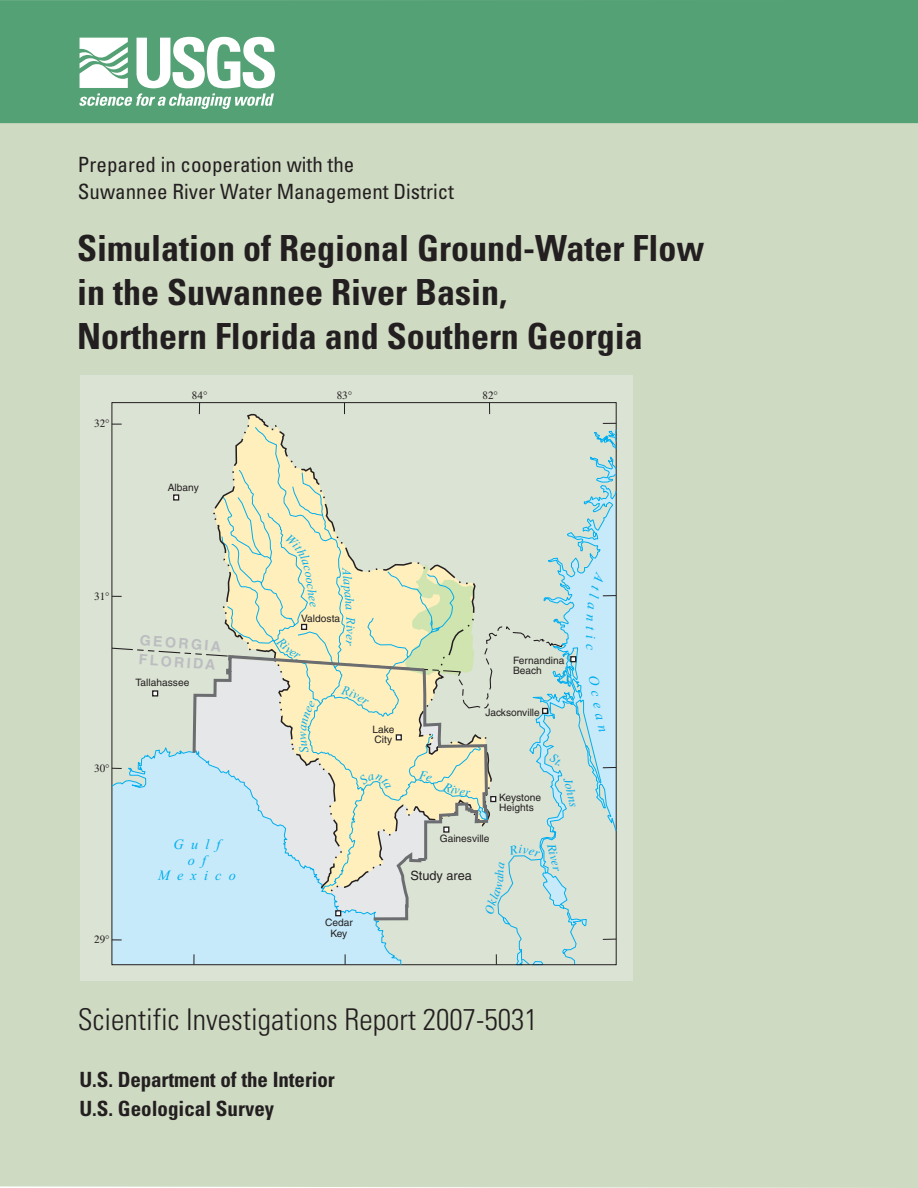
<style>
.page{position:relative;width:918px;height:1188px;background:#fff}
.page>*{position:absolute;margin:0;border:0;box-sizing:border-box;transform-origin:0 0}
.t1{font:700 condensed 36px/44px "Univers";color:#231f20}
.t2{font:300 condensed 30px "Univers";color:#231f20}
.t3{font:condensed 21px/26px "Univers";color:#231f20}
.t4{font:700 condensed 21px/28.7px "Univers";color:#231f20}
.t5{font:700 14.25px/18.9px "Helvetica";color:#bcbdc0}
.t6{font:italic 14.25px/15.5px "Times New Roman";letter-spacing:.505em;color:#00aeef;text-align:center}
.t7{font:12.75px "Helvetica";color:#231f20}
.t8{font:italic 12.6px "Times";color:#00aeef}
.t9{font:italic 12.6px "Times New Roman";color:#00aeef}
.t10{font:10.2px/10.2px "Helvetica";color:#231f20}
</style>
<div class="page">
<div style="left:0;top:123px;width:918px;height:1065px;background:#cfdac2"></div>
<div style="left:80px;top:375px;width:553px;height:605px;background:#dbe3d4"></div>
<div style="left:0;top:0;width:918px;height:123px;background:#53a174"></div>
<svg style="left:603px;top:423px;width:12px;height:1px"></svg>
<svg style="left:111px;top:429px;width:506px;height:536px"></svg>
<svg style="left:172px;top:494px;width:8px;height:7px"></svg>
<svg style="left:210px;top:413px;width:283px;height:121px"></svg>
<svg style="left:79px;top:37px;width:196px;height:72px"></svg>
<svg style="left:483px;top:402px;width:14px;height:12px"></svg>
<svg style="left:193px;top:402px;width:14px;height:12px"></svg>
<svg style="left:111px;top:420px;width:11px;height:8px"></svg>
<svg style="left:337px;top:402px;width:15px;height:12px"></svg>
<svg style="left:111px;top:534px;width:505px;height:431px"></svg>
<h3 class="t3" style="left:78px;top:154px;width:378px">Prepared in cooperation with the<br>Suwannee River Water Management District</h3>
<h1 class="t1" style="left:77px;top:230px;width:629px">Simulation of Regional Ground-Water Flow in the Suwannee River Basin,<br>Northern Florida and Southern Georgia</h1>
<p class="t10" style="left:168px;top:483px;width:33px">Albany</p>
<h3 class="t5" style="left:140px;top:632px;width:83px;rotate:4deg">GEORGIA<br>FLORIDA</h3>
<p class="t10" style="left:136px;top:679px;width:55px">Tallahassee</p>
<h3 class="t6" style="left:158px;top:838px;width:79px">Gulf<br>o f<br>Mexico</h3>
<p class="t9" style="left:315px;top:583px;width:25px;rotate:81deg">chee</p>
<p class="t10" style="left:301px;top:614px;width:40px">Valdosta</p>
<p class="t9" style="left:297px;top:740px;width:10px;rotate:-90deg">w</p>
<p class="t9" style="left:355px;top:628px;width:7px;rotate:90deg">v</p>
<p class="t10" style="left:325px;top:918px;width:29px;text-align:center">Cedar<br>Key</p>
<p class="t10" style="left:372px;top:725px;width:23px">Lake<br>City</p>
<p class="t10" style="left:513px;top:656px;width:53px">Fernandina<br>Beach</p>
<p class="t10" style="left:486px;top:708px;width:56px">Jacksonville</p>
<p class="t10" style="left:499px;top:793px;width:43px">Keystone<br>Heights</p>
<p class="t8" style="left:573px;top:777px;width:31px;rotate:76deg">Johns</p>
<p class="t10" style="left:440px;top:834px;width:51px">Gainesville</p>
<p class="t7" style="left:410px;top:870px;width:63px">Study area</p>
<p class="t8" style="left:557px;top:842px;width:29px;rotate:76deg">River</p>
<h2 class="t2" style="left:78px;top:1008px;width:461px">Scientific Investigations Report 2007-5031</h2>
<h3 class="t4" style="left:79px;top:1067px;width:257px">U.S. Department of the Interior<br>U.S. Geological Survey</h3>
</div>
